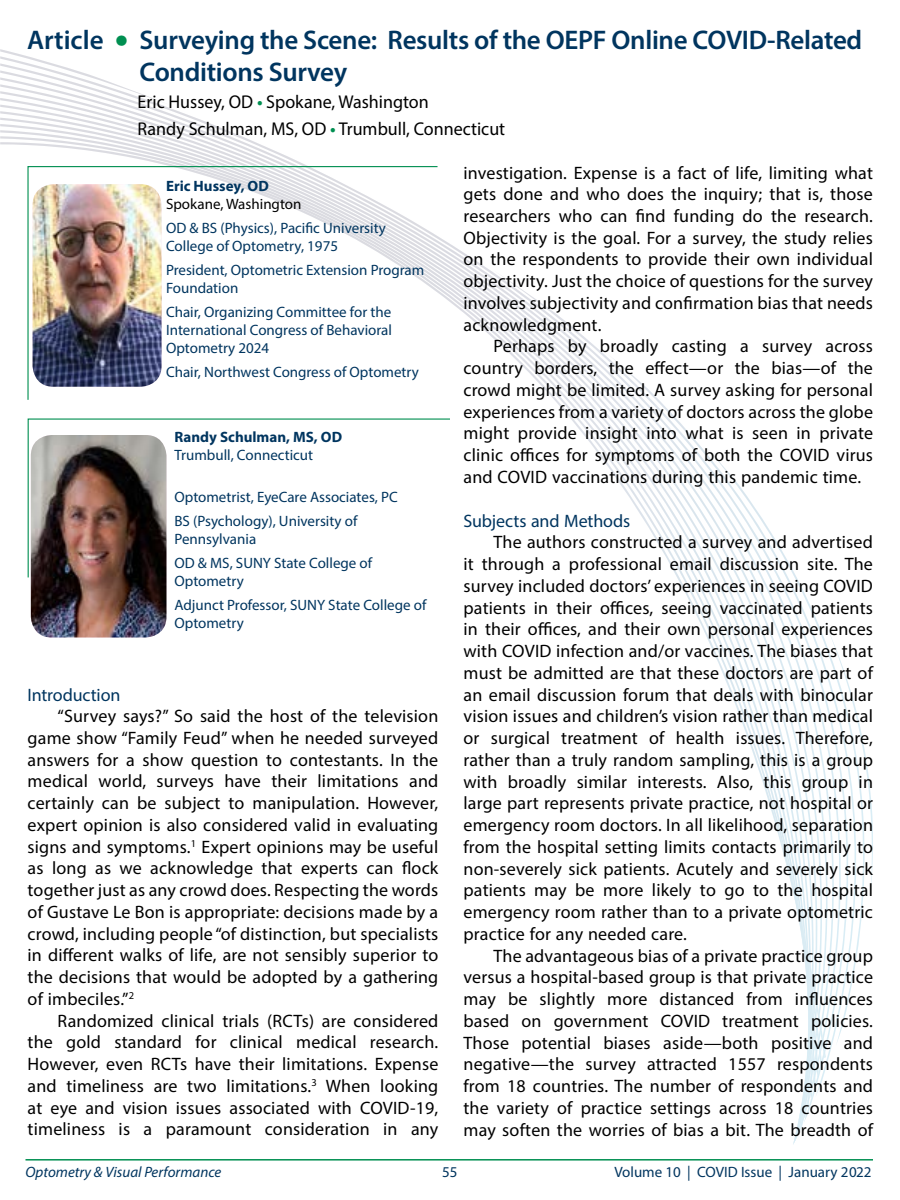
<style>
.page{position:relative;width:900px;height:1200px;background:#fff}
.page>*{position:absolute;margin:0;border:0;box-sizing:border-box;transform-origin:0 0}
.t1{font:600 27px/31.5px "Myriad Pro";letter-spacing:-.01em;color:#00355f}
.t2{font:18.6px/27px "Myriad Pro";color:#000}
.t3{font:18px/21.8px "Myriad Pro";letter-spacing:.01em;color:#000;text-align:justify}
.t4{font:18px "Myriad Pro";letter-spacing:-.005em;color:#00355f}
.t5{font:15px/18px "Myriad Pro";color:#00355f}
.t6{font:700 15px "Myriad Pro";color:#00355f}
.t7{font:italic 15px "Myriad Pro";color:#00355f}
.t8{font:15px "Myriad Pro";color:#000}
.s1{font-size:43.5px;color:#008f51}
.s2{font-weight:600;color:#008f51}
</style>
<div class="page">
<hr style="left:26px;top:1159px;width:847px;height:2px;background:#008f51">
<svg style="left:0;top:106px;width:493px;height:512px"></svg>
<svg style="left:493px;top:272px;width:114px;height:193px"></svg>
<svg style="left:0;top:49px;width:164px;height:57px"></svg>
<svg style="left:607px;top:357px;width:99px;height:278px"></svg>
<svg style="left:706px;top:453px;width:109px;height:366px"></svg>
<svg style="left:774px;top:616px;width:99px;height:529px"></svg>
<img style="left:31px;top:579px;width:135px;height:59px">
<svg style="left:27px;top:418px;width:424px;height:161px"></svg>
<svg style="left:27px;top:165px;width:412px;height:236px"></svg>
<img style="left:33px;top:184px;width:129px;height:203px">
<h1 class="t1" style="left:140px;top:24px;width:724px;text-indent:-113px">Article <span class="s1">•</span> Surveying the Scene: Results of the OEPF Online COVID-Related<br>Conditions Survey</h1>
<p class="t2" style="left:138px;top:88px;width:369px">Eric Hussey, OD <span class="s2">•</span> Spokane, Washington<br>Randy Schulman, MS, OD <span class="s2">•</span> Trumbull, Connecticut</p>
<p class="t6" style="left:166px;top:176px;width:104px">Eric Hussey, OD</p>
<p class="t8" style="left:166px;top:195px;width:137px">Spokane, Washington</p>
<p class="t5" style="left:166px;top:219px;width:221px">OD &amp; BS (Physics), Pacific University<br>College of Optometry, 1975</p>
<p class="t5" style="left:166px;top:261px;width:260px">President, Optometric Extension Program<br>Foundation</p>
<p class="t5" style="left:166px;top:303px;width:228px;text-align:justify">Chair, Organizing Committee for the International Congress of Behavioral Optometry 2024</p>
<p class="t5" style="left:166px;top:363px;width:254px">Chair, Northwest Congress of Optometry</p>
<p class="t6" style="left:174px;top:427px;width:169px">Randy Schulman, MS, OD</p>
<p class="t5" style="left:174px;top:446px;width:140px">Trumbull, Connecticut</p>
<p class="t5" style="left:174px;top:485px;width:225px;line-height:24px">Optometrist, EyeCare Associates, PC<br>BS (Psychology), University of</p>
<p class="t5" style="left:174px;top:527px;width:199px;line-height:24px">Pennsylvania<br>OD &amp; MS, SUNY State College of</p>
<p class="t5" style="left:174px;top:569px;width:253px;line-height:24px">Optometry<br>Adjunct Professor, SUNY State College of</p>
<p class="t5" style="left:174px;top:614px;width:71px">Optometry</p>
<p class="t4" style="left:28px;top:683px;width:94px">Introduction</p>
<p class="t3" style="left:28px;top:705px;width:412px;text-indent:30px">“Survey says?” So said the host of the television game show “Family Feud” when he needed surveyed answers for a show question to contestants. In the medical world, surveys have their limitations and certainly can be subject to manipulation. However, expert opinion is also considered valid in evaluating signs and symptoms.<sup>1</sup> Expert opinions may be useful as long as we acknowledge that experts can flock together just as any crowd does. Respecting the words of Gustave Le Bon is appropriate: decisions made by a crowd, including people “of distinction, but specialists in different walks of life, are not sensibly superior to the decisions that would be adopted by a gathering of imbeciles.”<sup>2</sup></p>
<p class="t3" style="left:28px;top:1010px;width:412px;text-indent:30px">Randomized clinical trials (RCTs) are considered the gold standard for clinical medical research.<br>However, even RCTs have their limitations. Expense and timeliness are two limitations.<sup>3</sup> When looking at eye and vision issues associated with COVID-19, timeliness is a paramount consideration in any</p>
<p class="t3" style="left:464px;top:161px;width:411px">investigation. Expense is a fact of life, limiting what gets done and who does the inquiry; that is, those researchers who can find funding do the research.<br>Objectivity is the goal. For a survey, the study relies on the respondents to provide their own individual objectivity. Just the choice of questions for the survey involves subjectivity and confirmation bias that needs acknowledgment.</p>
<p class="t3" style="left:464px;top:335px;width:411px;text-indent:30px">Perhaps by broadly casting a survey across country borders, the effect—or the bias—of the crowd might be limited. A survey asking for personal experiences from a variety of doctors across the globe might provide insight into what is seen in private clinic offices for symptoms of both the COVID virus and COVID vaccinations during this pandemic time.</p>
<p class="t4" style="left:464px;top:510px;width:168px">Subjects and Methods</p>
<p class="t3" style="left:464px;top:531px;width:411px;text-indent:30px">The authors constructed a survey and advertised it through a professional email discussion site. The survey included doctors’ experiences in seeing COVID patients in their offices, seeing vaccinated patients in their offices, and their own personal experiences with COVID infection and/or vaccines. The biases that must be admitted are that these doctors are part of an email discussion forum that deals with binocular vision issues and children’s vision rather than medical or surgical treatment of health issues. Therefore, rather than a truly random sampling, this is a group with broadly similar interests. Also, this group in large part represents private practice, not hospital or emergency room doctors. In all likelihood, separation from the hospital setting limits contacts primarily to non-severely sick patients. Acutely and severely sick patients may be more likely to go to the hospital emergency room rather than to a private optometric practice for any needed care.</p>
<p class="t3" style="left:464px;top:944px;width:411px;text-indent:30px">The advantageous bias of a private practice group versus a hospital-based group is that private practice may be slightly more distanced from influences based on government COVID treatment policies.<br>Those potential biases aside—both positive and negative—the survey attracted 1557 respondents from 18 countries. The number of respondents and the variety of practice settings across 18 countries may soften the worries of bias a bit. The breadth of</p>
<p class="t7" style="left:26px;top:1162px;width:197px">Optometry &amp; Visual Performance</p>
<p class="t5" style="left:442px;top:1162px;width:17px">55</p>
<p class="t5" style="left:614px;top:1162px;width:259px">Volume 10 | COVID Issue | January 2022</p>
</div>
